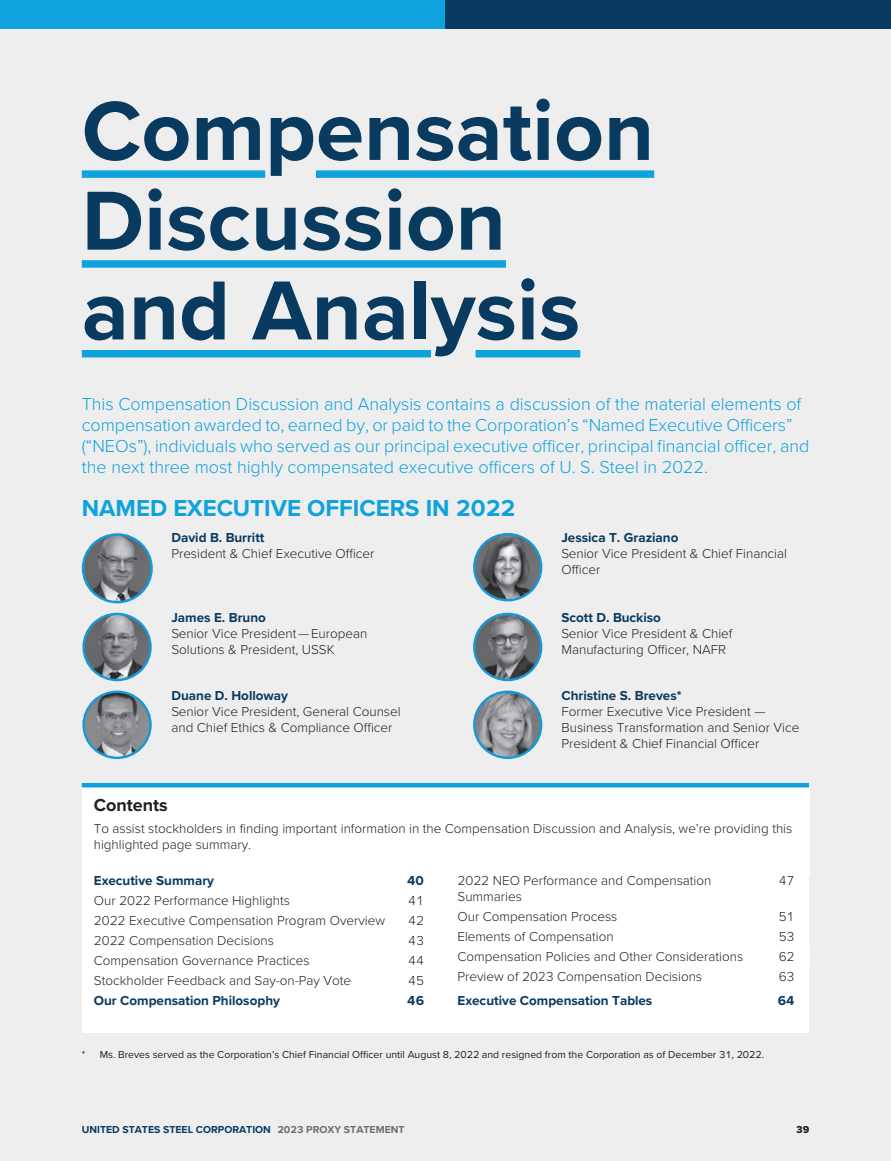
<style>
.page{position:relative;width:891px;height:1161px;background:#fff}
.page>*{position:absolute;margin:0;border:0;box-sizing:border-box;transform-origin:0 0}
.t1{font:700 86.85px/89.7px "Proxima Nova T";color:#093a5f}
.t2{font:700 24px "Proxima Nova T";color:#0fa2dd}
.t3{font:300 18px/21px "Proxima Nova T";color:#0fa2dd}
.t4{font:700 18px "Proxima Nova T";color:#231f20}
.t5{font:300 13.5px/16px "Proxima Nova T";color:#231f20}
.t6{font:700 13.5px "Proxima Nova T";color:#093a5f}
.t7{font:10.5px "Proxima Nova T";color:#231f20}
.t8{font:700 10.5px "Proxima Nova T";color:#093a5f}
.t9{font:10.5px "Proxima Nova T Extrabld";color:#231f20}
.s1{color:#6c6d70}
</style>
<div class="page">
<div style="left:0;top:0;width:445px;height:30px;background:#0fa2dd"></div>
<div style="left:445px;top:0;width:446px;height:30px;background:#093a5f"></div>
<div style="left:0;top:30px;width:891px;height:1131px;background:#eeeeef"></div>
<div style="left:82px;top:783px;width:727px;height:93px;background:#fff"></div>
<hr style="left:82px;top:783px;width:727px;height:4px;background:#0fa2dd">
<div style="left:82px;top:876px;width:364px;height:15px;background:#fff"></div>
<div style="left:82px;top:891px;width:364px;height:19px;background:#fff"></div>
<div style="left:82px;top:910px;width:364px;height:20px;background:#fff"></div>
<div style="left:82px;top:930px;width:314px;height:20px;background:#fff"></div>
<div style="left:396px;top:930px;width:39px;height:20px;background:#fff"></div>
<div style="left:435px;top:930px;width:11px;height:20px;background:#fff"></div>
<div style="left:82px;top:950px;width:364px;height:20px;background:#fff"></div>
<div style="left:82px;top:970px;width:364px;height:20px;background:#fff"></div>
<div style="left:82px;top:990px;width:364px;height:43px;background:#fff"></div>
<div style="left:446px;top:876px;width:363px;height:31px;background:#fff"></div>
<div style="left:446px;top:907px;width:363px;height:20px;background:#fff"></div>
<div style="left:446px;top:927px;width:363px;height:19px;background:#fff"></div>
<div style="left:446px;top:946px;width:314px;height:20px;background:#fff"></div>
<div style="left:760px;top:946px;width:49px;height:20px;background:#fff"></div>
<div style="left:446px;top:966px;width:363px;height:20px;background:#fff"></div>
<div style="left:446px;top:986px;width:363px;height:25px;background:#fff"></div>
<div style="left:446px;top:1011px;width:363px;height:22px;background:#fff"></div>
<div style="left:82px;top:170px;width:183px;height:8px;background:#0fa2dd"></div>
<div style="left:316px;top:170px;width:338px;height:8px;background:#0fa2dd"></div>
<div style="left:82px;top:260px;width:424px;height:8px;background:#0fa2dd"></div>
<div style="left:82px;top:350px;width:349px;height:7px;background:#0fa2dd"></div>
<div style="left:476px;top:350px;width:104px;height:7px;background:#0fa2dd"></div>
<img style="left:81px;top:533px;width:72px;height:71px">
<img style="left:82px;top:612px;width:70px;height:70px">
<img style="left:82px;top:690px;width:70px;height:69px">
<img style="left:473px;top:533px;width:70px;height:69px">
<img style="left:473px;top:612px;width:70px;height:70px">
<img style="left:473px;top:691px;width:70px;height:68px">
<h1 class="t1" style="left:82px;top:95px;width:574px">Compensation<br>Discussion and Analysis</h1>
<p class="t3" style="left:82px;top:395px;width:729px">This Compensation Discussion and Analysis contains a discussion of the material elements of compensation awarded to, earned by, or paid to the Corporation’s “Named Executive Officers” (“NEOs”), individuals who served as our principal executive officer, principal financial officer, and the next three most highly compensated executive officers of U. S. Steel in 2022.</p>
<p class="t2" style="left:82px;top:501px;width:435px">NAMED EXECUTIVE OFFICERS IN 2022</p>
<p class="t6" style="left:171px;top:533px;width:95px">David B. Burritt</p>
<p class="t6" style="left:561px;top:533px;width:119px">Jessica T. Graziano</p>
<p class="t5" style="left:171px;top:547px;width:205px">President &amp; Chief Executive Officer</p>
<p class="t5" style="left:561px;top:547px;width:227px">Senior Vice President &amp; Chief Financial<br>Officer</p>
<p class="t6" style="left:171px;top:613px;width:96px">James E. Bruno</p>
<p class="t6" style="left:561px;top:613px;width:101px">Scott D. Buckiso</p>
<p class="t5" style="left:171px;top:627px;width:198px">Senior Vice President— European</p>
<p class="t5" style="left:561px;top:627px;width:173px">Senior Vice President &amp; Chief</p>
<p class="t5" style="left:171px;top:643px;width:165px">Solutions &amp; President, USSK</p>
<p class="t5" style="left:561px;top:643px;width:166px">Manufacturing Officer, NAFR</p>
<p class="t6" style="left:171px;top:691px;width:118px">Duane D. Holloway</p>
<p class="t6" style="left:561px;top:691px;width:122px">Christine S. Breves*</p>
<p class="t5" style="left:171px;top:705px;width:231px">Senior Vice President, General Counsel</p>
<p class="t5" style="left:561px;top:705px;width:206px">Former Executive Vice President —</p>
<p class="t5" style="left:171px;top:721px;width:223px">and Chief Ethics &amp; Compliance Officer</p>
<p class="t5" style="left:561px;top:721px;width:239px">Business Transformation and Senior Vice<br>President &amp; Chief Financial Officer</p>
<h1 class="t4" style="left:94px;top:800px;width:76px">Contents</h1>
<p class="t5" style="left:94px;top:822px;width:700px">To assist stockholders in finding important information in the Compensation Discussion and Analysis, we’re providing this highlighted page summary.</p>
<p class="t6" style="left:94px;top:877px;width:122px">Executive Summary</p>
<p class="t6" style="left:407px;top:877px;width:18px">40</p>
<p class="t5" style="left:458px;top:874px;width:255px">2022 NEO Performance and Compensation</p>
<p class="t5" style="left:779px;top:874px;width:17px">47</p>
<p class="t5" style="left:94px;top:894px;width:198px">Our 2022 Performance Highlights</p>
<p class="t5" style="left:408px;top:894px;width:17px">41</p>
<p class="t5" style="left:458px;top:890px;width:66px">Summaries</p>
<p class="t5" style="left:94px;top:914px;width:293px">2022 Executive Compensation Program Overview</p>
<p class="t5" style="left:408px;top:914px;width:17px">42</p>
<p class="t5" style="left:458px;top:910px;width:161px">Our Compensation Process</p>
<p class="t5" style="left:779px;top:910px;width:17px">51</p>
<p class="t5" style="left:94px;top:934px;width:182px">2022 Compensation Decisions</p>
<p class="t5" style="left:408px;top:934px;width:17px">43</p>
<p class="t5" style="left:458px;top:930px;width:158px">Elements of Compensation</p>
<p class="t5" style="left:779px;top:930px;width:17px">53</p>
<p class="t5" style="left:94px;top:954px;width:217px">Compensation Governance Practices</p>
<p class="t5" style="left:408px;top:954px;width:17px">44</p>
<p class="t5" style="left:458px;top:950px;width:287px">Compensation Policies and Other Considerations</p>
<p class="t5" style="left:779px;top:950px;width:17px">62</p>
<p class="t5" style="left:94px;top:974px;width:259px">Stockholder Feedback and Say-on-Pay Vote</p>
<p class="t5" style="left:408px;top:974px;width:17px">45</p>
<p class="t5" style="left:458px;top:970px;width:246px">Preview of 2023 Compensation Decisions</p>
<p class="t5" style="left:779px;top:970px;width:17px">63</p>
<p class="t6" style="left:94px;top:996px;width:188px">Our Compensation Philosophy</p>
<p class="t6" style="left:407px;top:996px;width:18px">46</p>
<p class="t6" style="left:458px;top:997px;width:196px">Executive Compensation Tables</p>
<p class="t6" style="left:778px;top:997px;width:18px">64</p>
<p class="t7" style="left:82px;top:1051px;width:684px">* Ms. Breves served as the Corporation’s Chief Financial Officer until August 8, 2022 and resigned from the Corporation as of December 31, 2022.</p>
<p class="t8" style="left:82px;top:1126px;width:324px">UNITED STATES STEEL CORPORATION <span class="s1">2023 PROXY STATEMENT</span></p>
<p class="t9" style="left:796px;top:1126px;width:15px">39</p>
</div>
